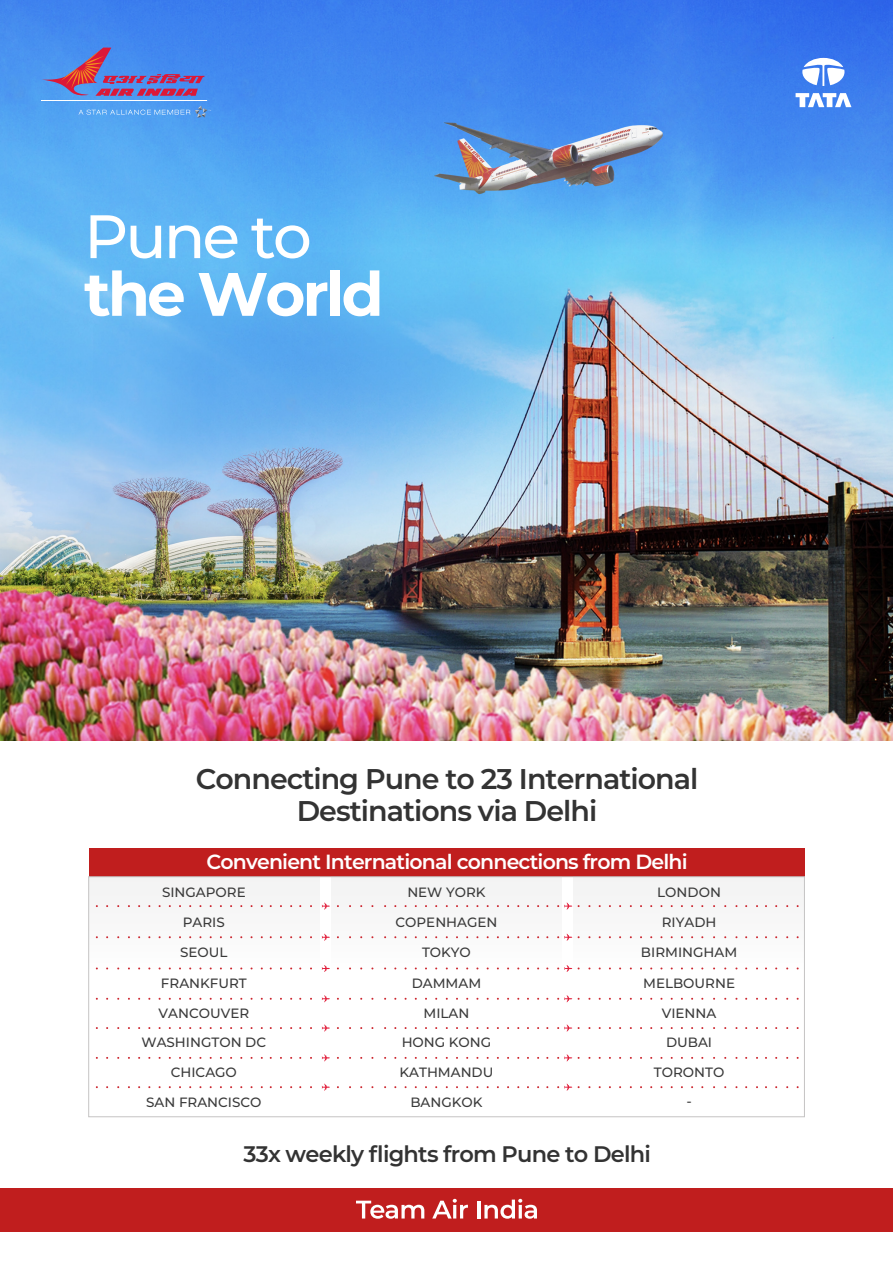
<style>
.page{position:relative;width:893px;height:1263px;background:#fff}
.page>*{position:absolute;margin:0;border:0;box-sizing:border-box;transform-origin:0 0}
.t1{font:700 61.2px "Montserrat";letter-spacing:-.05em;color:#fff}
.t2{font:500 61.2px "Montserrat";letter-spacing:-.05em;color:#fff}
.t3{font:600 28.5px/31.5px "Montserrat";letter-spacing:-.035em;color:#333;text-align:center}
.t4{font:600 22.5px "Montserrat";letter-spacing:-.035em;color:#333}
.t5{font:600 20.55px "Montserrat";letter-spacing:-.04em;color:#fff}
.t6{font:500 13.5px/29.7px "Montserrat";color:#3a3a3a;text-align:center}
</style>
<div class="page">
<img style="left:0;top:0;width:893px;height:740px">
<div style="left:0;top:1188px;width:893px;height:44px;background:#c01e1e"></div>
<svg style="left:356px;top:1201px;width:68px;height:18px"></svg>
<svg style="left:432px;top:1199px;width:36px;height:19px"></svg>
<hr style="left:477px;top:1201px;width:3px;height:17px;background:#fff">
<svg style="left:484px;top:1199px;width:53px;height:20px"></svg>
<svg style="left:796px;top:93px;width:55px;height:14px"></svg>
<svg style="left:802px;top:58px;width:42px;height:28px"></svg>
<svg style="left:41px;top:48px;width:164px;height:48px;background:#6c76c1"></svg>
<hr style="left:42px;top:101px;width:165px;height:1px;background:#fff">
<svg style="left:79px;top:110px;width:100px;height:5px"></svg>
<svg style="left:181px;top:106px;width:30px;height:11px"></svg>
<div style="left:89px;top:848px;width:715px;height:29px;background:#c01e1e"></div>
<svg style="left:322px;top:903px;width:8px;height:6px"></svg>
<svg style="left:384px;top:903px;width:363px;height:6px"></svg>
<svg style="left:322px;top:934px;width:8px;height:7px"></svg>
<svg style="left:384px;top:934px;width:363px;height:7px"></svg>
<svg style="left:322px;top:965px;width:8px;height:7px"></svg>
<svg style="left:384px;top:965px;width:363px;height:7px"></svg>
<svg style="left:322px;top:995px;width:8px;height:7px"></svg>
<svg style="left:384px;top:995px;width:363px;height:7px"></svg>
<svg style="left:322px;top:1025px;width:8px;height:6px"></svg>
<svg style="left:384px;top:1025px;width:363px;height:6px"></svg>
<svg style="left:322px;top:1054px;width:8px;height:7px"></svg>
<svg style="left:384px;top:1054px;width:363px;height:7px"></svg>
<div style="left:88px;top:876px;width:717px;height:241px;border:1px solid #c5c4c4"></div>
<svg style="left:322px;top:1084px;width:8px;height:6px"></svg>
<svg style="left:384px;top:1084px;width:363px;height:6px"></svg>
<h1 class="t2" style="left:84px;top:194px;width:229px">Pune to</h1>
<h1 class="t1" style="left:84px;top:250px;width:301px">the World</h1>
<h2 class="t3" style="left:196px;top:762px;width:504px">Connecting Pune to 23 International<br>Destinations via Delhi</h2>
<h3 class="t5" style="left:206px;top:847px;width:483px">Convenient International connections from Delhi</h3>
<p class="t6" style="left:162px;top:877px;width:85px">SINGAPORE</p>
<p class="t6" style="left:407px;top:877px;width:80px">NEW YORK</p>
<p class="t6" style="left:183px;top:906px;width:43px">PARIS</p>
<p class="t6" style="left:180px;top:937px;width:49px">SEOUL</p>
<p class="t6" style="left:395px;top:906px;width:103px">COPENHAGEN</p>
<p class="t6" style="left:422px;top:937px;width:50px">TOKYO</p>
<p class="t6" style="left:657px;top:877px;width:65px">LONDON<br>RIYADH</p>
<p class="t6" style="left:641px;top:937px;width:98px">BIRMINGHAM</p>
<p class="t6" style="left:161px;top:967px;width:87px">FRANKFURT</p>
<p class="t6" style="left:412px;top:967px;width:71px">DAMMAM</p>
<p class="t6" style="left:643px;top:967px;width:93px">MELBOURNE</p>
<p class="t6" style="left:142px;top:998px;width:126px;line-height:29.2px">VANCOUVER<br>WASHINGTON DC</p>
<p class="t6" style="left:424px;top:998px;width:47px">MILAN</p>
<p class="t6" style="left:662px;top:998px;width:56px">VIENNA</p>
<p class="t6" style="left:402px;top:1027px;width:91px">HONG KONG</p>
<p class="t6" style="left:666px;top:1027px;width:48px">DUBAI</p>
<p class="t6" style="left:171px;top:1057px;width:68px">CHICAGO</p>
<p class="t6" style="left:400px;top:1057px;width:95px">KATHMANDU</p>
<p class="t6" style="left:654px;top:1057px;width:72px">TORONTO</p>
<p class="t6" style="left:146px;top:1086px;width:117px">SAN FRANCISCO</p>
<p class="t6" style="left:410px;top:1086px;width:74px">BANGKOK</p>
<p class="t6" style="left:686px;top:1086px;width:7px">-</p>
<h3 class="t4" style="left:243px;top:1138px;width:409px">33x weekly flights from Pune to Delhi</h3>
</div>
